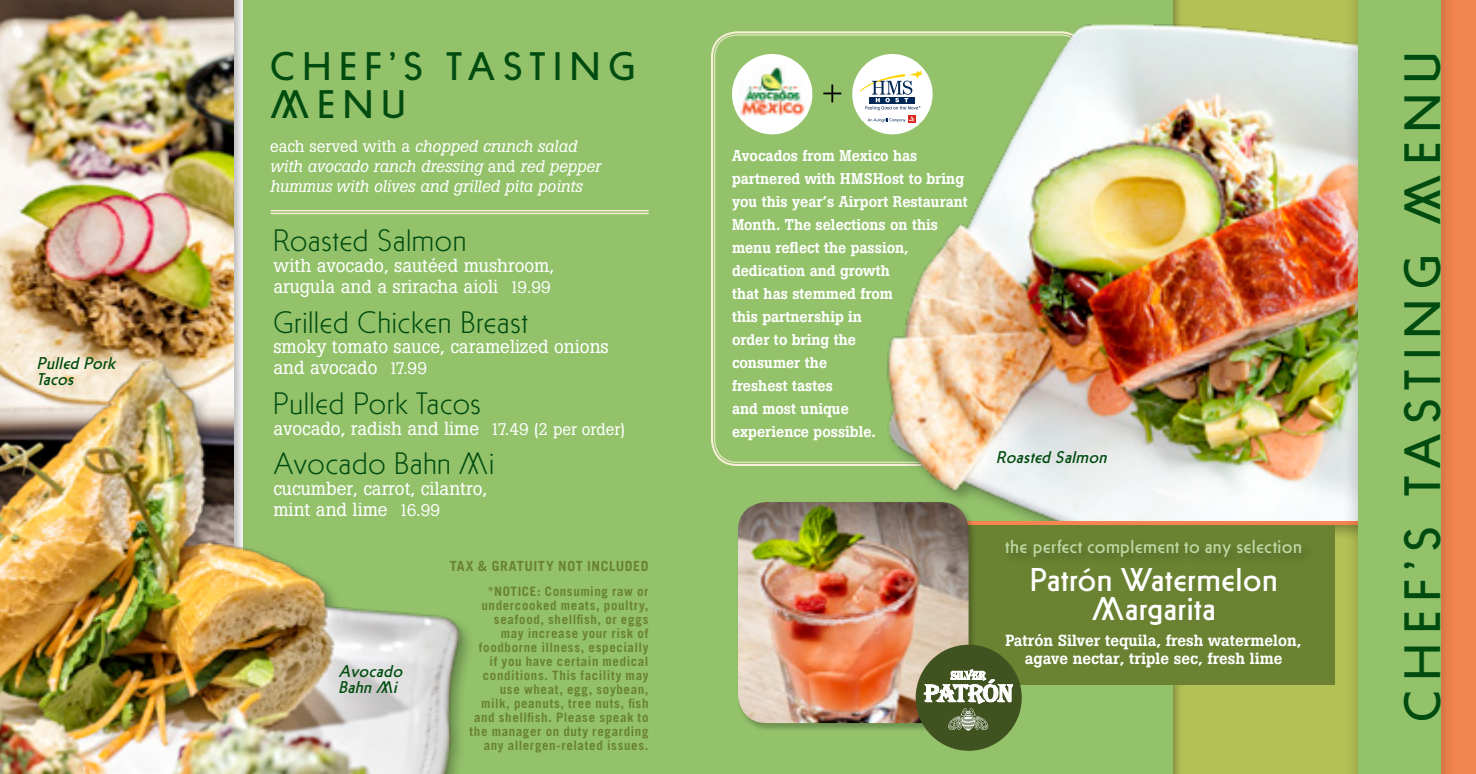
<style>
.page{position:relative;width:1476px;height:774px;background:#fff}
.page>*{position:absolute;margin:0;border:0;box-sizing:border-box;transform-origin:0 0}
.t1{font:700 48px "Arnold Samuels";letter-spacing:.22em;color:#004c10}
.t2{font:700 37.4px/37.4px "Arnold Samuels";letter-spacing:.22em;color:#004c10}
.t3{font:700 31px/28.8px "Arnold Samuels";letter-spacing:.05em;color:#fff;text-align:center}
.t4{font:29.2px "Arnold Samuels";letter-spacing:.06em;color:#004c10}
.t5{font:18.8px/20.8px "Boton";color:#fff}
.t6{font:700 17.6px "Arnold Samuels";letter-spacing:.06em;color:#bdd8a4}
.t7{font:italic 16.6px/20px "Boton";color:#fff}
.t8{font:500 16px/18px "Boton";color:#fff;text-align:center}
.t9{font:italic 700 16px/16px "Arnold Samuels";color:#004c10}
.t10{font:500 15.6px/23px "Boton";color:#fff}
.t11{font:700 14px "Trade Gothic";letter-spacing:.04em;color:#6a8232}
.t12{font:700 13px/14px "Trade Gothic";letter-spacing:.045em;color:#6a8232;text-align:right}
.s1{font-style:normal}
.s2{font-size:16.6px}
</style>
<div class="page">
<div style="left:1172px;top:0;width:214px;height:774px;background:#b4c255"></div>
<div style="left:243px;top:0;width:929px;height:774px;background:#93c26b"></div>
<div style="left:0;top:0;width:245px;height:704px;background:#000;opacity:.25"></div>
<img style="left:0;top:0;width:234px;height:348px">
<svg style="left:823px;top:85px;width:18px;height:17px"></svg>
<div style="left:732px;top:54px;width:80px;height:80px;background:#fff;border-radius:50%"></div>
<img style="left:737px;top:65px;width:70px;height:52px">
<div style="left:852px;top:54px;width:81px;height:80px;background:#fff;border-radius:50%"></div>
<svg style="left:868px;top:118px;width:8px;height:4px"></svg>
<svg style="left:860px;top:70px;width:16px;height:40px"></svg>
<img style="left:0;top:348px;width:461px;height:426px">
<hr style="left:271px;top:210px;width:378px;height:1px;background:#faefd8">
<hr style="left:271px;top:213px;width:378px;height:1px;background:#faefd8">
<img style="left:876px;top:22px;width:465px;height:499px">
<div style="left:815px;top:523px;width:520px;height:161px;background:#6a8232"></div>
<hr style="left:968px;top:521px;width:484px;height:4px;background:#f38650">
<div style="left:736px;top:500px;width:240px;height:231px;background:#000;opacity:.25"></div>
<img style="left:738px;top:502px;width:231px;height:221px">
<div style="left:916px;top:645px;width:106px;height:106px;background:#3f5220;border-radius:50%"></div>
<svg style="left:924px;top:669px;width:89px;height:62px"></svg>
<div style="left:1440px;top:0;width:36px;height:774px;background:#f38650"></div>
<div style="left:1341px;top:0;width:116px;height:774px;background:#000;opacity:.25"></div>
<div style="left:1358px;top:0;width:82px;height:774px;background:#93c26b"></div>
<p class="t9" style="left:37px;top:356px;width:85px">Pulled Pork<br>Tacos</p>
<p class="t2" style="left:270px;top:48px;width:366px">CHEF’S TASTING<br>MENU</p>
<p class="t7" style="left:270px;top:137px;width:333px"><span class="s1">each served with a</span> chopped crunch salad with avocado ranch dressing <span class="s1">and</span> red pepper hummus with olives and grilled pita points</p>
<p class="t4" style="left:273px;top:222px;width:194px">Roasted Salmon</p>
<p class="t5" style="left:273px;top:255px;width:282px">with avocado, sautéed mushroom, arugula and a sriracha aioli <span class="s2">19.99</span></p>
<p class="t4" style="left:273px;top:304px;width:256px">Grilled Chicken Breast</p>
<p class="t5" style="left:273px;top:336px;width:337px">smoky tomato sauce, caramelized onions and avocado <span class="s2">17.99</span></p>
<p class="t4" style="left:273px;top:385px;width:209px">Pulled Pork Tacos</p>
<p class="t5" style="left:273px;top:418px;width:353px">avocado, radish and lime <span class="s2">17.49 (2 per order)</span></p>
<p class="t4" style="left:273px;top:445px;width:222px">Avocado Bahn Mi</p>
<p class="t5" style="left:273px;top:478px;width:215px">cucumber, carrot, cilantro, mint and lime <span class="s2">16.99</span></p>
<p class="t9" style="left:338px;top:663px;width:69px">Avocado<br>Bahn Mi</p>
<p class="t11" style="left:450px;top:558px;width:200px">TAX &amp; GRATUITY NOT INCLUDED</p>
<p class="t12" style="left:470px;top:585px;width:180px">*NOTICE: Consuming raw or undercooked meats, poultry, seafood, shellfish, or eggs may increase your risk of foodborne illness, especially if you have certain medical conditions. This facility may use wheat, egg, soybean, milk, peanuts, tree nuts, fish and shellfish. Please speak to the manager on duty regarding any allergen-related issues.</p>
<p class="t10" style="left:732px;top:144px;width:237px">Avocados from Mexico has partnered with HMSHost to bring you this year’s Airport Restaurant<br>Month. The selections on this menu reflect the passion, dedication and growth<br>that has stemmed from<br>this partnership in<br>order to bring the<br>consumer the<br>freshest tastes<br>and most unique<br>experience possible.</p>
<p class="t9" style="left:996px;top:449px;width:116px">Roasted Salmon</p>
<p class="t6" style="left:1006px;top:535px;width:297px">the perfect complement to any selection</p>
<p class="t3" style="left:1030px;top:565px;width:249px">Patrón Watermelon<br>Margarita</p>
<p class="t8" style="left:1006px;top:632px;width:298px">Patrón Silver tequila, fresh watermelon, agave nectar, triple sec, fresh lime</p>
<p class="t1" style="left:1392px;top:722px;width:672px;rotate:-90deg">CHEF’S TASTING MENU</p>
</div>
